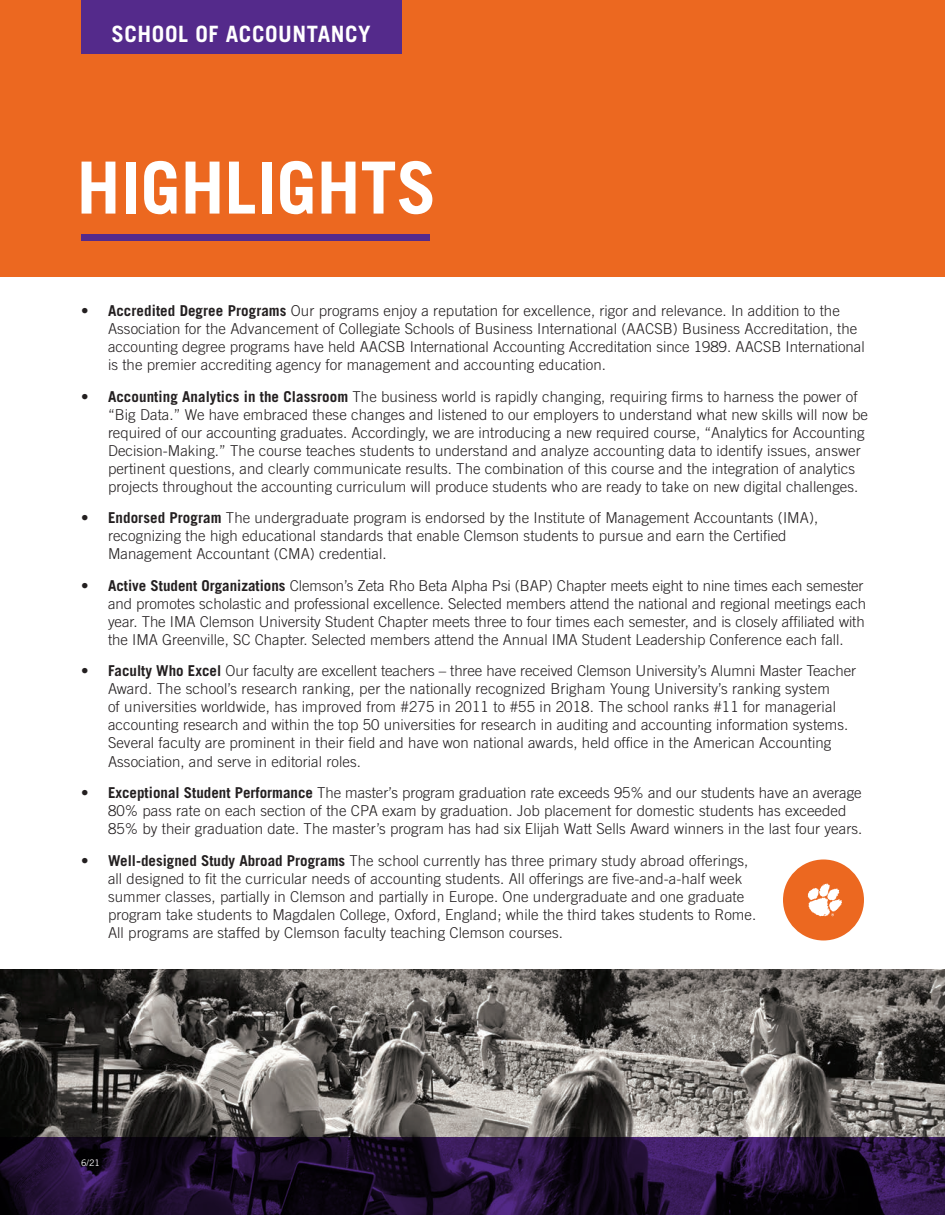
<style>
.page{position:relative;width:945px;height:1215px;background:#fff}
.page>*{position:absolute;margin:0;border:0;box-sizing:border-box;transform-origin:0 0}
.t1{font:700 72px "Trade Gothic LT Std";color:#fff}
.t2{font:700 22.5px "Trade Gothic LT Std";letter-spacing:.025em;color:#fff}
.t3{font:300 15px/18px "Trade Gothic LT Std";letter-spacing:.005em;color:#231f20}
.t4{font:9px "Trade Gothic LT Std";color:#fff}
.s1{font-weight:700}
</style>
<div class="page">
<img style="left:0;top:970px;width:945px;height:168px">
<div style="left:0;top:0;width:945px;height:277px;background:#ec6820"></div>
<div style="left:81px;top:234px;width:349px;height:7px;background:#542a8b"></div>
<div style="left:783px;top:860px;width:81px;height:80px;background:#ec6820;border-radius:50%"></div>
<svg style="left:808px;top:884px;width:34px;height:32px"></svg>
<div style="left:81px;top:0;width:320px;height:54px;background:#542a8b"></div>
<svg style="left:0;top:1138px;width:945px;height:77px"></svg>
<p class="t2" style="left:111px;top:20px;width:261px">SCHOOL OF ACCOUNTANCY</p>
<p class="t1" style="left:76px;top:144px;width:362px">HIGHLIGHTS</p>
<p class="t3" style="left:108px;top:302px;width:758px;text-indent:-27px">• <span class="s1">Accredited Degree Programs</span> Our programs enjoy a reputation for excellence, rigor and relevance. In addition to the Association for the Advancement of Collegiate Schools of Business International (AACSB) Business Accreditation, the accounting degree programs have held AACSB International Accounting Accreditation since 1989. AACSB International is the premier accrediting agency for management and accounting education.</p>
<p class="t3" style="left:108px;top:387px;width:761px;text-indent:-27px">• <span class="s1">Accounting Analytics in the Classroom</span> The business world is rapidly changing, requiring firms to harness the power of “Big Data.” We have embraced these changes and listened to our employers to understand what new skills will now be required of our accounting graduates. Accordingly, we are introducing a new required course, “Analytics for Accounting Decision-Making.” The course teaches students to understand and analyze accounting data to identify issues, answer pertinent questions, and clearly communicate results. The combination of this course and the integration of analytics projects throughout the accounting curriculum will produce students who are ready to take on new digital challenges.</p>
<p class="t3" style="left:108px;top:509px;width:712px;text-indent:-27px">• <span class="s1">Endorsed Program</span> The undergraduate program is endorsed by the Institute of Management Accountants (IMA), recognizing the high educational standards that enable Clemson students to pursue and earn the Certified<br>Management Accountant (CMA) credential.</p>
<p class="t3" style="left:108px;top:576px;width:760px;text-indent:-27px">• <span class="s1">Active Student Organizations</span> Clemson’s Zeta Rho Beta Alpha Psi (BAP) Chapter meets eight to nine times each semester and promotes scholastic and professional excellence. Selected members attend the national and regional meetings each year. The IMA Clemson University Student Chapter meets three to four times each semester, and is closely affiliated with the IMA Greenville, SC Chapter. Selected members attend the Annual IMA Student Leadership Conference each fall.</p>
<p class="t3" style="left:108px;top:662px;width:750px;text-indent:-27px">• <span class="s1">Faculty Who Excel</span> Our faculty are excellent teachers – three have received Clemson University’s Alumni Master Teacher Award. The school’s research ranking, per the nationally recognized Brigham Young University’s ranking system<br>of universities worldwide, has improved from #275 in 2011 to #55 in 2018. The school ranks #11 for managerial accounting research and within the top 50 universities for research in auditing and accounting information systems.<br>Several faculty are prominent in their field and have won national awards, held office in the American Accounting Association, and serve in editorial roles.</p>
<p class="t3" style="left:108px;top:783px;width:756px;text-indent:-27px">• <span class="s1">Exceptional Student Performance</span> The master’s program graduation rate exceeds 95% and our students have an average<br>80% pass rate on each section of the CPA exam by graduation. Job placement for domestic students has exceeded<br>85% by their graduation date. The master’s program has had six Elijah Watt Sells Award winners in the last four years.</p>
<p class="t3" style="left:108px;top:851px;width:650px;text-indent:-27px">• <span class="s1">Well-designed Study Abroad Programs</span> The school currently has three primary study abroad offerings, all designed to fit the curricular needs of accounting students. All offerings are five-and-a-half week summer classes, partially in Clemson and partially in Europe. One undergraduate and one graduate program take students to Magdalen College, Oxford, England; while the third takes students to Rome.<br>All programs are staffed by Clemson faculty teaching Clemson courses.</p>
<p class="t4" style="left:81px;top:1157px;width:20px">6/21</p>
</div>
